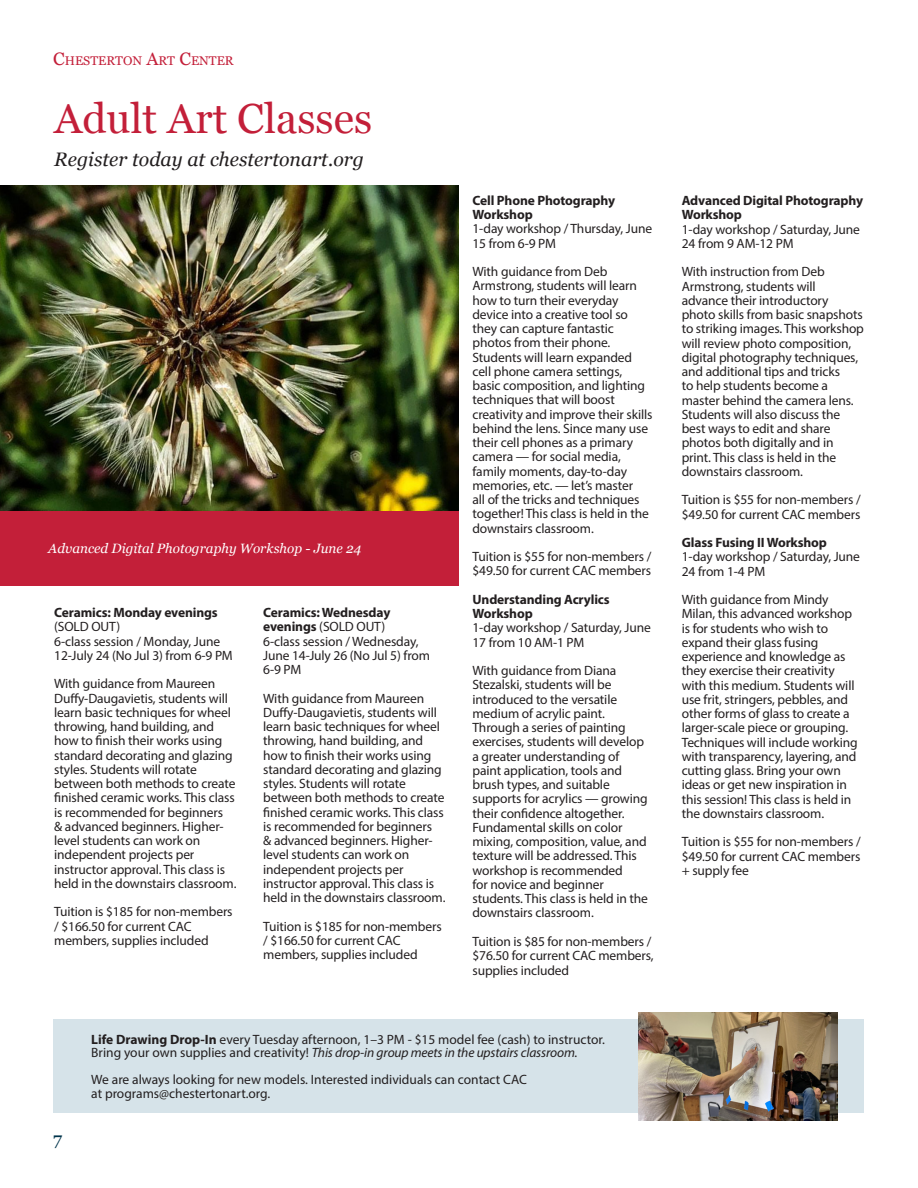
<style>
.page{position:relative;width:918px;height:1188px;background:#fff}
.page>*{position:absolute;margin:0;border:0;box-sizing:border-box;transform-origin:0 0}
.t1{font:42px "Georgia";color:#c31f39}
.t2{font:italic 19.5px "Georgia";color:#231f20}
.t3{font:18px "Georgia";color:#00344b}
.t4{font:13.5px/14.2px "Myriad Pro";letter-spacing:-.01em;color:#231f20}
.t5{font:700 13.5px/14.2px "Myriad Pro";letter-spacing:-.01em;color:#231f20}
.t6{font:italic 13.5px "Georgia";color:#fff}
.t7{font:12.6px "Georgia";color:#c31f39}
.s1{font-size:18px}
.s2{font-weight:700}
.s3{font-style:italic}
</style>
<div class="page">
<div style="left:53px;top:1020px;width:811px;height:93px;background:#d6e3e9"></div>
<img style="left:1px;top:185px;width:458px;height:326px">
<div style="left:0;top:511px;width:459px;height:74px;background:#c31f39"></div>
<img style="left:638px;top:1012px;width:200px;height:108px">
<p class="t7" style="left:53px;top:51px;width:182px"><span class="s1">C</span>HESTERTON <span class="s1">A</span>RT <span class="s1">C</span>ENTER</p>
<h1 class="t1" style="left:54px;top:87px;width:319px">Adult Art Classes</h1>
<h2 class="t2" style="left:54px;top:145px;width:311px">Register today at chestertonart.org</h2>
<p class="t6" style="left:48px;top:539px;width:314px">Advanced Digital Photography Workshop - June 24</p>
<p class="t5" style="left:54px;top:605px;width:165px">Ceramics: Monday evenings</p>
<p class="t4" style="left:54px;top:620px;width:180px">(SOLD OUT)<br>6-class session / Monday, June<br>12-July 24 (No Jul 3) from 6-9 PM</p>
<p class="t4" style="left:54px;top:677px;width:184px">With guidance from Maureen<br>Duffy-Daugavietis, students will learn basic techniques for wheel throwing, hand building, and how to finish their works using standard decorating and glazing styles. Students will rotate between both methods to create finished ceramic works. This class is recommended for beginners<br>&amp; advanced beginners. Higher&shy;level students can work on independent projects per instructor approval. This class is held in the downstairs classroom.</p>
<p class="t4" style="left:54px;top:905px;width:180px">Tuition is $185 for non-members / $166.50 for current CAC members, supplies included</p>
<p class="t4" style="left:263px;top:605px;width:168px"><span class="s2">Ceramics: Wednesday evenings</span> (SOLD OUT)<br>6-class session / Wednesday,<br>June 14-July 26 (No Jul 5) from<br>6-9 PM</p>
<p class="t4" style="left:263px;top:691px;width:184px">With guidance from Maureen<br>Duffy-Daugavietis, students will learn basic techniques for wheel throwing, hand building, and how to finish their works using standard decorating and glazing styles. Students will rotate between both methods to create finished ceramic works. This class is recommended for beginners<br>&amp; advanced beginners. Higher&shy;level students can work on independent projects per instructor approval. This class is held in the downstairs classroom.</p>
<p class="t4" style="left:263px;top:919px;width:180px">Tuition is $185 for non-members / $166.50 for current CAC members, supplies included</p>
<p class="t5" style="left:473px;top:193px;width:144px">Cell Phone Photography<br>Workshop</p>
<p class="t4" style="left:473px;top:221px;width:181px">1-day workshop / Thursday, June<br>15 from 6-9 PM</p>
<p class="t4" style="left:473px;top:264px;width:182px">With guidance from Deb<br>Armstrong, students will learn how to turn their everyday device into a creative tool so they can capture fantastic photos from their phone.<br>Students will learn expanded cell phone camera settings, basic composition, and lighting techniques that will boost creativity and improve their skills behind the lens. Since many use their cell phones as a primary camera — for social media, family moments, day-to-day memories, etc. — let’s master<br>all of the tricks and techniques together! This class is held in the downstairs classroom.</p>
<p class="t4" style="left:473px;top:549px;width:180px">Tuition is $55 for non-members / $49.50 for current CAC members</p>
<p class="t5" style="left:473px;top:592px;width:139px">Understanding Acrylics<br>Workshop</p>
<p class="t4" style="left:473px;top:621px;width:180px">1-day workshop / Saturday, June<br>17 from 10 AM-1 PM</p>
<p class="t4" style="left:473px;top:663px;width:177px">With guidance from Diana<br>Stezalski, students will be introduced to the versatile medium of acrylic paint.<br>Through a series of painting exercises, students will develop a greater understanding of paint application, tools and brush types, and suitable supports for acrylics — growing their confidence altogether.<br>Fundamental skills on color mixing, composition, value, and texture will be addressed. This workshop is recommended<br>for novice and beginner students. This class is held in the downstairs classroom.</p>
<p class="t4" style="left:473px;top:934px;width:183px">Tuition is $85 for non-members / $76.50 for current CAC members, supplies included</p>
<h3 class="t3" style="left:53px;top:1126px;width:11px">7</h3>
<p class="t4" style="left:91px;top:1032px;width:515px;line-height:13.5px"><span class="s2">Life Drawing Drop-In</span> every Tuesday afternoon, 1–3 PM - $15 model fee (cash) to instructor.<br>Bring your own supplies and creativity! <span class="s3">This drop-in group meets in the upstairs classroom.</span></p>
<p class="t4" style="left:91px;top:1073px;width:437px;line-height:13.5px">We are always looking for new models. Interested individuals can contact CAC at programs@chestertonart.org.</p>
<p class="t5" style="left:682px;top:193px;width:183px">Advanced Digital Photography<br>Workshop</p>
<p class="t4" style="left:682px;top:222px;width:180px">1-day workshop / Saturday, June<br>24 from 9 AM-12 PM</p>
<p class="t4" style="left:682px;top:264px;width:184px">With instruction from Deb<br>Armstrong, students will advance their introductory photo skills from basic snapshots to striking images. This workshop will review photo composition, digital photography techniques, and additional tips and tricks<br>to help students become a master behind the camera lens.<br>Students will also discuss the best ways to edit and share photos both digitally and in print. This class is held in the downstairs classroom.</p>
<p class="t4" style="left:682px;top:492px;width:180px">Tuition is $55 for non-members / $49.50 for current CAC members</p>
<p class="t5" style="left:682px;top:535px;width:147px">Glass Fusing II Workshop</p>
<p class="t4" style="left:682px;top:550px;width:180px">1-day workshop / Saturday, June<br>24 from 1-4 PM</p>
<p class="t4" style="left:682px;top:592px;width:177px">With guidance from Mindy<br>Milan, this advanced workshop is for students who wish to expand their glass fusing experience and knowledge as they exercise their creativity with this medium. Students will use frit, stringers, pebbles, and other forms of glass to create a larger-scale piece or grouping.<br>Techniques will include working with transparency, layering, and cutting glass. Bring your own ideas or get new inspiration in this session! This class is held in the downstairs classroom.</p>
<p class="t4" style="left:682px;top:835px;width:180px;text-align:justify">Tuition is $55 for non-members / $49.50 for current CAC members + supply fee</p>
</div>
